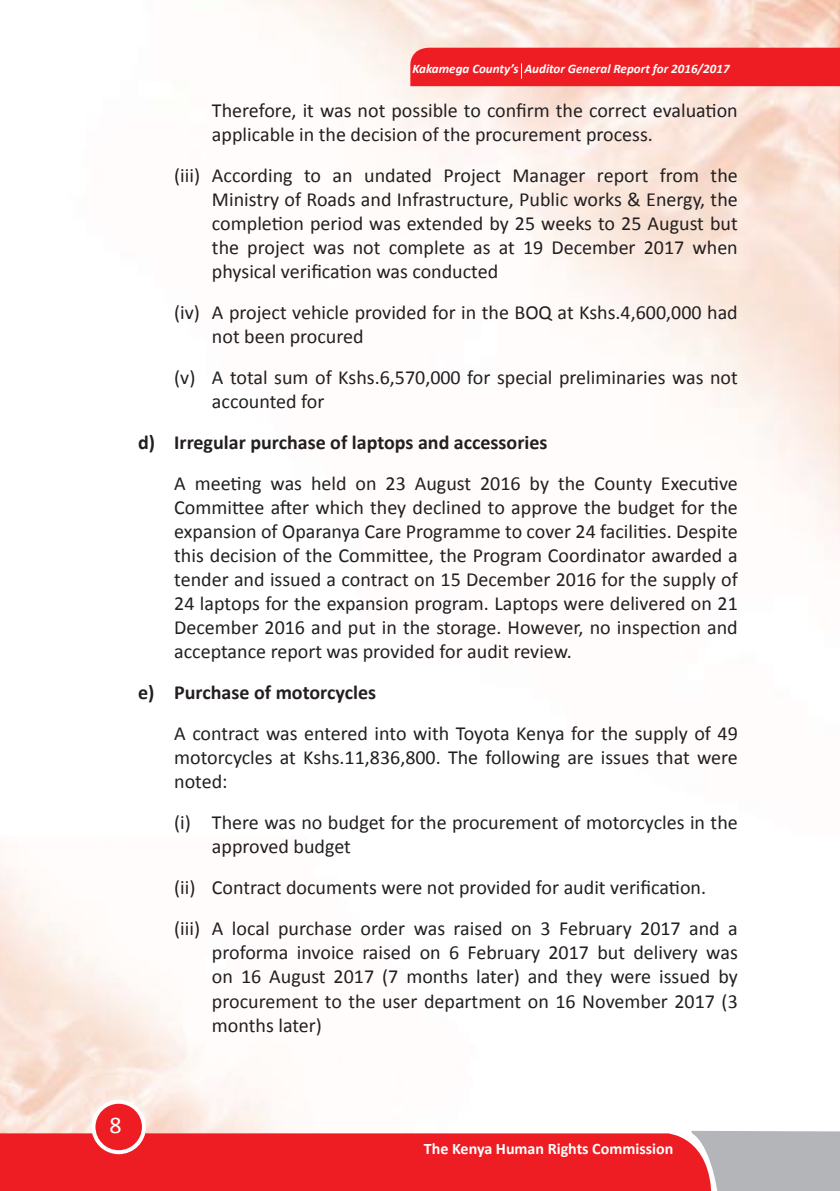
<style>
.page{position:relative;width:840px;height:1191px;background:#fff}
.page>*{position:absolute;margin:0;border:0;box-sizing:border-box;transform-origin:0 0}
.t1{font:24px "Calibri";color:#fff}
.t2{font:20px/24px "Calibri";color:#231f20}
.t3{font:700 20px "Calibri";color:#231f20}
.t4{font:700 16px "Calibri";color:#fff}
.t5{font:italic 700 13px "Calibri";color:#fff}
</style>
<div class="page">
<svg style="left:0;top:1115px;width:691px;height:76px;fill:#ee1d23"></svg>
<svg style="left:691px;top:1130px;width:148px;height:61px;background:#bcadb1"></svg>
<div style="left:409px;top:48px;width:430px;height:38px;background:#ee1d23"></div>
<div style="left:93px;top:1101px;width:51px;height:51px;background:#ee1d23;border-radius:50%"></div>
<div style="left:91px;top:1099px;width:55px;height:55px;border:4px solid #fff;border-radius:50%"></div>
<p class="t5" style="left:412px;top:61px;width:318px">Kakamega County’s Auditor General Report for 2016/2017</p>
<p class="t2" style="left:212px;top:98px;width:527px">Therefore, it was not possible to confirm the correct evaluation applicable in the decision of the procurement process.</p>
<p class="t2" style="left:212px;top:163px;width:527px;text-align:justify;text-indent:-38px">(iii) According to an undated Project Manager report from the Ministry of Roads and Infrastructure, Public works &amp; Energy, the completion period was extended by 25 weeks to 25 August but the project was not complete as at 19 December 2017 when physical verification was conducted</p>
<p class="t2" style="left:212px;top:300px;width:527px;text-indent:-38px">(iv) A project vehicle provided for in the BOQ at Kshs.4,600,000 had not been procured</p>
<p class="t2" style="left:212px;top:366px;width:527px;text-indent:-38px">(v) A total sum of Kshs.6,570,000 for special preliminaries was not accounted for</p>
<p class="t3" style="left:138px;top:430px;width:410px">d) Irregular purchase of laptops and accessories</p>
<p class="t2" style="left:174px;top:472px;width:564px;text-align:justify">A meeting was held on 23 August 2016 by the County Executive Committee after which they declined to approve the budget for the expansion of Oparanya Care Programme to cover 24 facilities. Despite this decision of the Committee, the Program Coordinator awarded a tender and issued a contract on 15 December 2016 for the supply of 24 laptops for the expansion program. Laptops were delivered on 21<br>December 2016 and put in the storage. However, no inspection and acceptance report was provided for audit review.</p>
<p class="t3" style="left:138px;top:680px;width:239px">e) Purchase of motorcycles</p>
<p class="t2" style="left:174px;top:722px;width:564px;text-align:justify">A contract was entered into with Toyota Kenya for the supply of 49 motorcycles at Kshs.11,836,800. The following are issues that were noted:</p>
<p class="t2" style="left:212px;top:811px;width:527px;text-indent:-38px">(i) There was no budget for the procurement of motorcycles in the approved budget</p>
<p class="t2" style="left:174px;top:876px;width:533px">(ii) Contract documents were not provided for audit verification.</p>
<p class="t2" style="left:212px;top:917px;width:527px;text-align:justify;text-indent:-38px">(iii) A local purchase order was raised on 3 February 2017 and a proforma invoice raised on 6 February 2017 but delivery was on 16 August 2017 (7 months later) and they were issued by procurement to the user department on 16 November 2017 (3 months later)</p>
<p class="t1" style="left:109px;top:1110px;width:14px">8</p>
<p class="t4" style="left:423px;top:1138px;width:251px">The Kenya Human Rights Commission</p>
</div>
